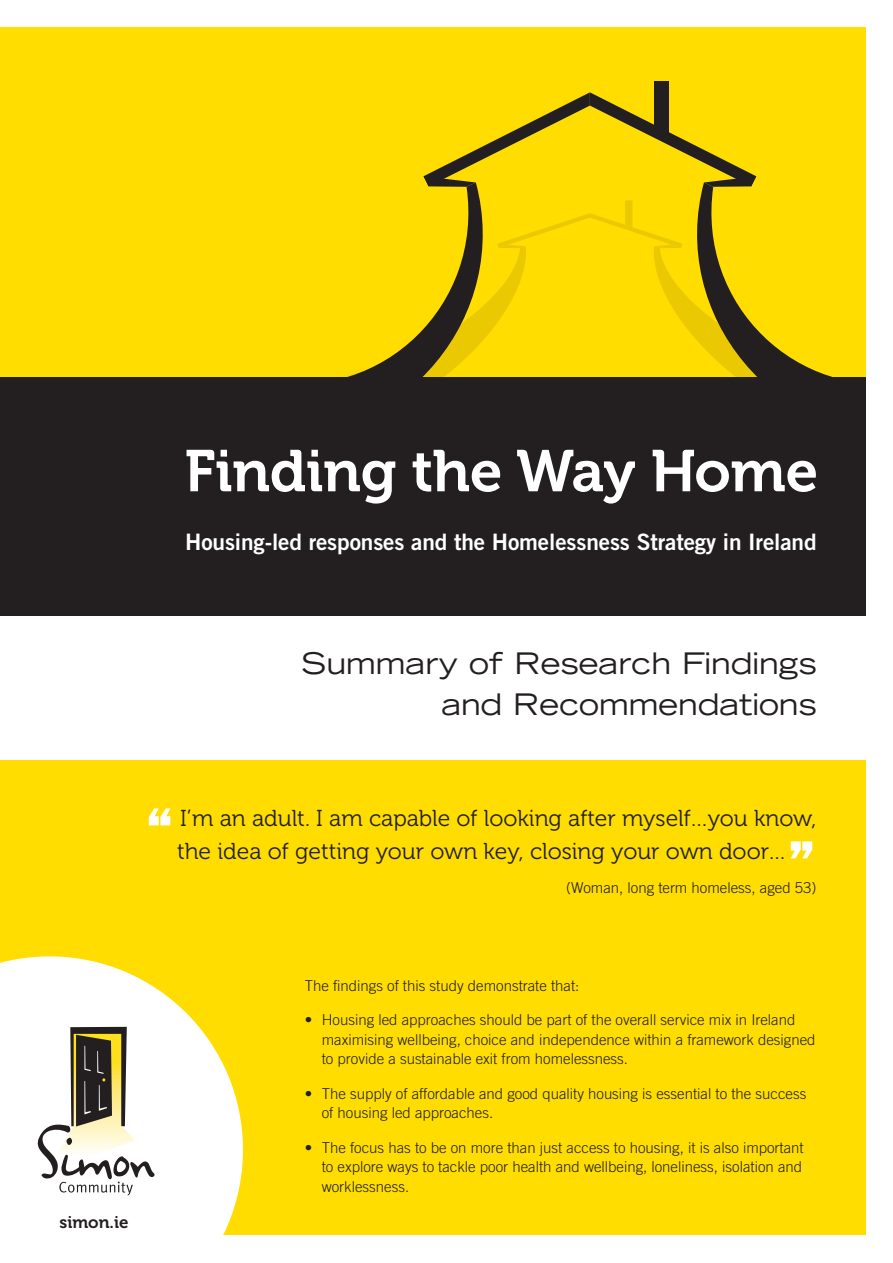
<style>
.page{position:relative;width:893px;height:1263px;background:#fff}
.page>*{position:absolute;margin:0;border:0;box-sizing:border-box;transform-origin:0 0}
.t1{font:58.5px "Museo 700";letter-spacing:-.005em;color:#fff}
.t2{font:57.45px "ITC Franklin Gothic Std Hvy";color:#fff}
.t3{font:expanded 29.7px/41.5px "Trade Gothic LH";color:#231f20;text-align:right}
.t4{font:22.95px/33px "Museo 300";color:#231f20}
.t5{font:22.65px "Trade Gothic Bold Two";letter-spacing:-.005em;color:#fff}
.t6{font:16.8px "Museo 700";color:#231f20}
.t7{font:300 15px/19.5px "Trade Gothic";color:#231f20}
</style>
<div class="page">
<div style="left:0;top:682px;width:865px;height:552px;background:#ffdd01"></div>
<div style="left:0;top:28px;width:865px;height:365px;background:#ffdd01"></div>
<div style="left:655px;top:81px;width:14px;height:56px;background:#231f20"></div>
<svg style="left:347px;top:92px;width:486px;height:285px"></svg>
<div style="left:0;top:607px;width:870px;height:153px;background:#fff"></div>
<div style="left:0;top:377px;width:865px;height:238px;background:#231f20"></div>
<svg style="left:0;top:956px;width:243px;height:279px;fill:#fff"></svg>
<svg style="left:37px;top:1027px;width:118px;height:168px;background:#c3c0b4"></svg>
<h1 class="t1" style="left:185px;top:450px;width:635px">Finding the Way Home</h1>
<h3 class="t5" style="left:185px;top:534px;width:633px">Housing-led responses and the Homelessness Strategy in Ireland</h3>
<h3 class="t3" style="left:302px;top:645px;width:517px">Summary of Research Findings and Recommendations</h3>
<h2 class="t2" style="left:145px;top:808px;width:31px">“</h2>
<h3 class="t4" style="left:177px;top:803px;width:641px">I’m an adult. I am capable of looking after myself…you know, the idea of getting your own key, closing your own door…</h3>
<p class="t7" style="left:566px;top:879px;width:252px">(Woman, long term homeless, aged 53)</p>
<h2 class="t2" style="left:786px;top:841px;width:31px">”</h2>
<p class="t6" style="left:60px;top:1216px;width:71px">simon.ie</p>
<p class="t7" style="left:305px;top:977px;width:276px">The findings of this study demonstrate that:</p>
<p class="t7" style="left:322px;top:1011px;width:495px;text-indent:-17px">• Housing led approaches should be part of the overall service mix in Ireland maximising wellbeing, choice and independence within a framework designed to provide a sustainable exit from homelessness.</p>
<p class="t7" style="left:322px;top:1085px;width:486px;text-indent:-17px">• The supply of affordable and good quality housing is essential to the success of housing led approaches.</p>
<p class="t7" style="left:322px;top:1139px;width:483px;text-align:justify;text-indent:-17px">• The focus has to be on more than just access to housing, it is also important to explore ways to tackle poor health and wellbeing, loneliness, isolation and worklessness.</p>
</div>
